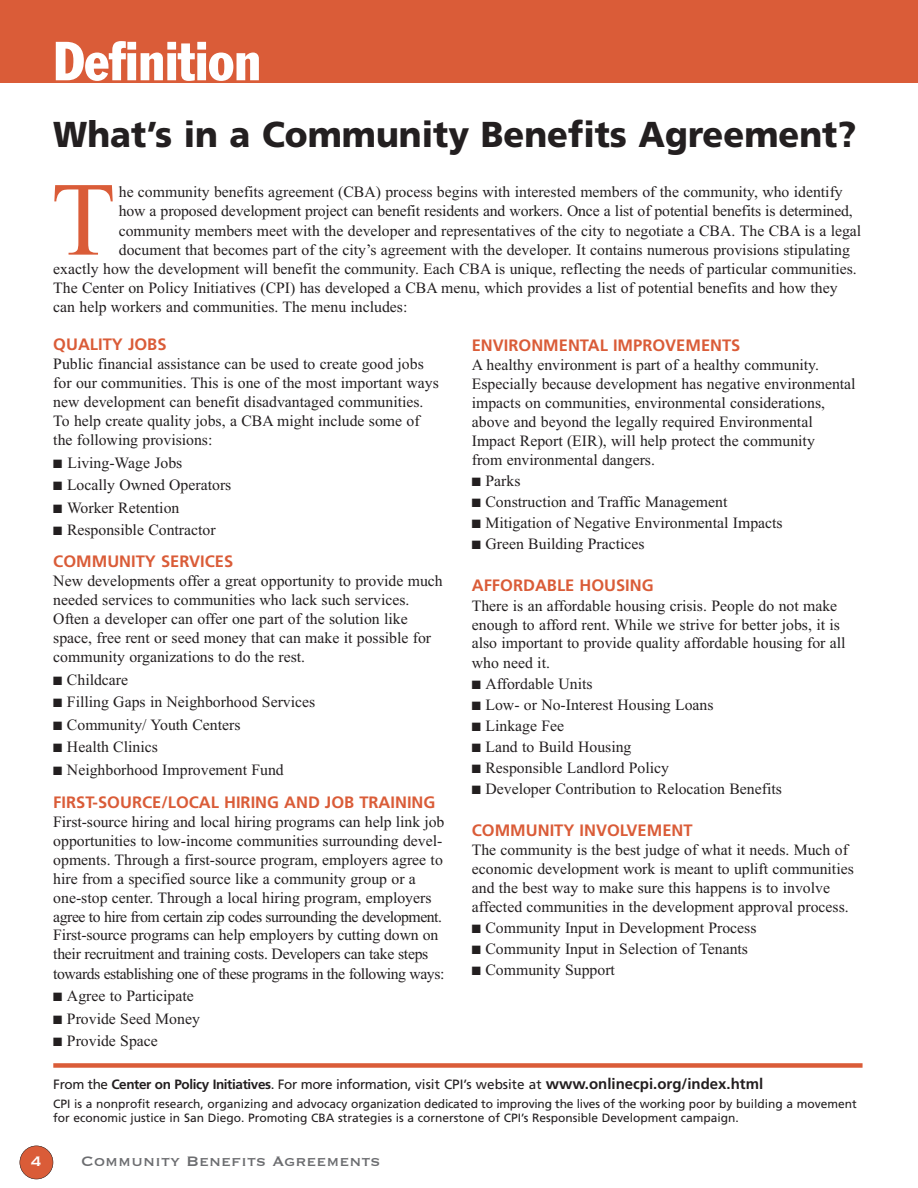
<style>
.page{position:relative;width:918px;height:1188px;background:#fff}
.page>*{position:absolute;margin:0;border:0;box-sizing:border-box;transform-origin:0 0}
.t1{font:105px "Times New Roman MS";color:#da5c38}
.t2{font:condensed 54px "Franklin Gothic";color:#fff}
.t3{font:900 36px "Frutiger";color:#231f20;scale:.95 1}
.t4{font:18px "Copperplate";color:#6c6d70}
.t5{font:18px "Copperplate";color:#fff}
.t6{font:700 16.5px "Frutiger";color:#da5c38}
.t7{font:15.75px/19px "Times New Roman MS";color:#231f20}
.t8{font:13.5px "Frutiger";letter-spacing:-.03em;color:#231f20}
.t9{font:12px/14.4px "Frutiger";color:#231f20}
.s1{font-weight:700}
.s2{font-weight:700;font-size:15px}
</style>
<div class="page">
<div style="left:0;top:0;width:918px;height:82px;background:#da5c38"></div>
<div style="left:20px;top:1146px;width:33px;height:33px;background:#da5c38;border-radius:50%"></div>
<div style="left:20px;top:1146px;width:33px;height:33px;border:1px solid #231f20;border-radius:50%"></div>
<div style="left:53px;top:1063px;width:810px;height:5px;background:#da5c38"></div>
<h2 class="t2" style="left:53px;top:42px;width:209px">Definition</h2>
<h3 class="t3" style="left:53px;top:120px;width:847px">What’s in a Community Benefits Agreement?</h3>
<h1 class="t1" style="left:51px;top:157px;width:66px">T</h1>
<p class="t7" style="left:119px;top:182px;width:726px">he community benefits agreement (CBA) process begins with interested members of the community, who identify</p>
<p class="t7" style="left:119px;top:201px;width:736px">how a proposed development project can benefit residents and workers. Once a list of potential benefits is determined,</p>
<p class="t7" style="left:119px;top:221px;width:744px">community members meet with the developer and representatives of the city to negotiate a CBA. The CBA is a legal</p>
<p class="t7" style="left:119px;top:240px;width:733px">document that becomes part of the city’s agreement with the developer. It contains numerous provisions stipulating</p>
<p class="t7" style="left:53px;top:259px;width:805px">exactly how the development will benefit the community. Each CBA is unique, reflecting the needs of particular communities.</p>
<p class="t7" style="left:53px;top:278px;width:786px">The Center on Policy Initiatives (CPI) has developed a CBA menu, which provides a list of potential benefits and how they</p>
<p class="t7" style="left:53px;top:297px;width:356px">can help workers and communities. The menu includes:</p>
<p class="t6" style="left:53px;top:338px;width:115px">QUALITY JOBS</p>
<p class="t7" style="left:53px;top:354px;width:387px">Public financial assistance can be used to create good jobs for our communities. This is one of the most important ways new development can benefit disadvantaged communities.<br>To help create quality jobs, a CBA might include some of the following provisions:</p>
<p class="t7" style="left:53px;top:453px;width:131px">■ Living-Wage Jobs</p>
<p class="t7" style="left:53px;top:475px;width:180px">■ Locally Owned Operators</p>
<p class="t7" style="left:53px;top:498px;width:128px">■ Worker Retention</p>
<p class="t7" style="left:53px;top:520px;width:164px">■ Responsible Contractor</p>
<p class="t6" style="left:53px;top:555px;width:181px">COMMUNITY SERVICES</p>
<p class="t7" style="left:53px;top:571px;width:391px">New developments offer a great opportunity to provide much needed services to communities who lack such services.<br>Often a developer can offer one part of the solution like space, free rent or seed money that can make it possible for community organizations to do the rest.</p>
<p class="t7" style="left:53px;top:670px;width:76px">■ Childcare</p>
<p class="t7" style="left:53px;top:692px;width:263px">■ Filling Gaps in Neighborhood Services</p>
<p class="t7" style="left:53px;top:715px;width:189px">■ Community/ Youth Centers</p>
<p class="t7" style="left:53px;top:737px;width:106px">■ Health Clinics</p>
<p class="t7" style="left:53px;top:760px;width:232px">■ Neighborhood Improvement Fund</p>
<p class="t6" style="left:53px;top:795px;width:384px">FIRST-SOURCE/LOCAL HIRING AND JOB TRAINING</p>
<p class="t7" style="left:53px;top:812px;width:393px">First-source hiring and local hiring programs can help link job opportunities to low-income communities surrounding devel&shy;opments. Through a first-source program, employers agree to hire from a specified source like a community group or a one-stop center. Through a local hiring program, employers agree to hire from certain zip codes surrounding the development.<br>First-source programs can help employers by cutting down on their recruitment and training costs. Developers can take steps towards establishing one of these programs in the following ways:</p>
<p class="t7" style="left:53px;top:986px;width:142px">■ Agree to Participate</p>
<p class="t7" style="left:53px;top:1009px;width:148px">■ Provide Seed Money</p>
<p class="t7" style="left:53px;top:1031px;width:106px">■ Provide Space</p>
<p class="t6" style="left:472px;top:338px;width:270px">ENVIRONMENTAL IMPROVEMENTS</p>
<p class="t7" style="left:472px;top:355px;width:385px">A healthy environment is part of a healthy community.<br>Especially because development has negative environmental impacts on communities, environmental considerations, above and beyond the legally required Environmental Impact Report (EIR), will help protect the community<br>from environmental dangers.</p>
<p class="t7" style="left:472px;top:471px;width:50px">■ Parks</p>
<p class="t7" style="left:472px;top:492px;width:257px">■ Construction and Traffic Management</p>
<p class="t7" style="left:472px;top:513px;width:312px">■ Mitigation of Negative Environmental Impacts</p>
<p class="t7" style="left:472px;top:534px;width:174px">■ Green Building Practices</p>
<p class="t6" style="left:472px;top:579px;width:183px">AFFORDABLE HOUSING</p>
<p class="t7" style="left:472px;top:596px;width:375px">There is an affordable housing crisis. People do not make enough to afford rent. While we strive for better jobs, it is also important to provide quality affordable housing for all who need it.</p>
<p class="t7" style="left:472px;top:674px;width:122px">■ Affordable Units</p>
<p class="t7" style="left:472px;top:695px;width:243px">■ Low- or No-Interest Housing Loans</p>
<p class="t7" style="left:472px;top:716px;width:94px">■ Linkage Fee</p>
<p class="t7" style="left:472px;top:737px;width:161px">■ Land to Build Housing</p>
<p class="t7" style="left:472px;top:758px;width:199px">■ Responsible Landlord Policy</p>
<p class="t7" style="left:472px;top:779px;width:312px">■ Developer Contribution to Relocation Benefits</p>
<p class="t6" style="left:472px;top:823px;width:222px">COMMUNITY INVOLVEMENT</p>
<p class="t7" style="left:472px;top:840px;width:384px">The community is the best judge of what it needs. Much of economic development work is meant to uplift communities and the best way to make sure this happens is to involve affected communities in the development approval process.</p>
<p class="t7" style="left:472px;top:918px;width:286px">■ Community Input in Development Process</p>
<p class="t7" style="left:472px;top:939px;width:278px">■ Community Input in Selection of Tenants</p>
<p class="t7" style="left:472px;top:960px;width:145px">■ Community Support</p>
<p class="t8" style="left:53px;top:1079px;width:711px">From the <span class="s1">Center on Policy Initiatives</span>. For more information, visit CPI’s website at <span class="s2">www.onlinecpi.org/index.html</span></p>
<p class="t9" style="left:53px;top:1097px;width:805px">CPI is a nonprofit research, organizing and advocacy organization dedicated to improving the lives of the working poor by building a movement for economic justice in San Diego. Promoting CBA strategies is a cornerstone of CPI’s Responsible Development campaign.</p>
<p class="t5" style="left:31px;top:1149px;width:12px">4</p>
<p class="t4" style="left:81px;top:1149px;width:301px">Community Benefits Agreements</p>
</div>
